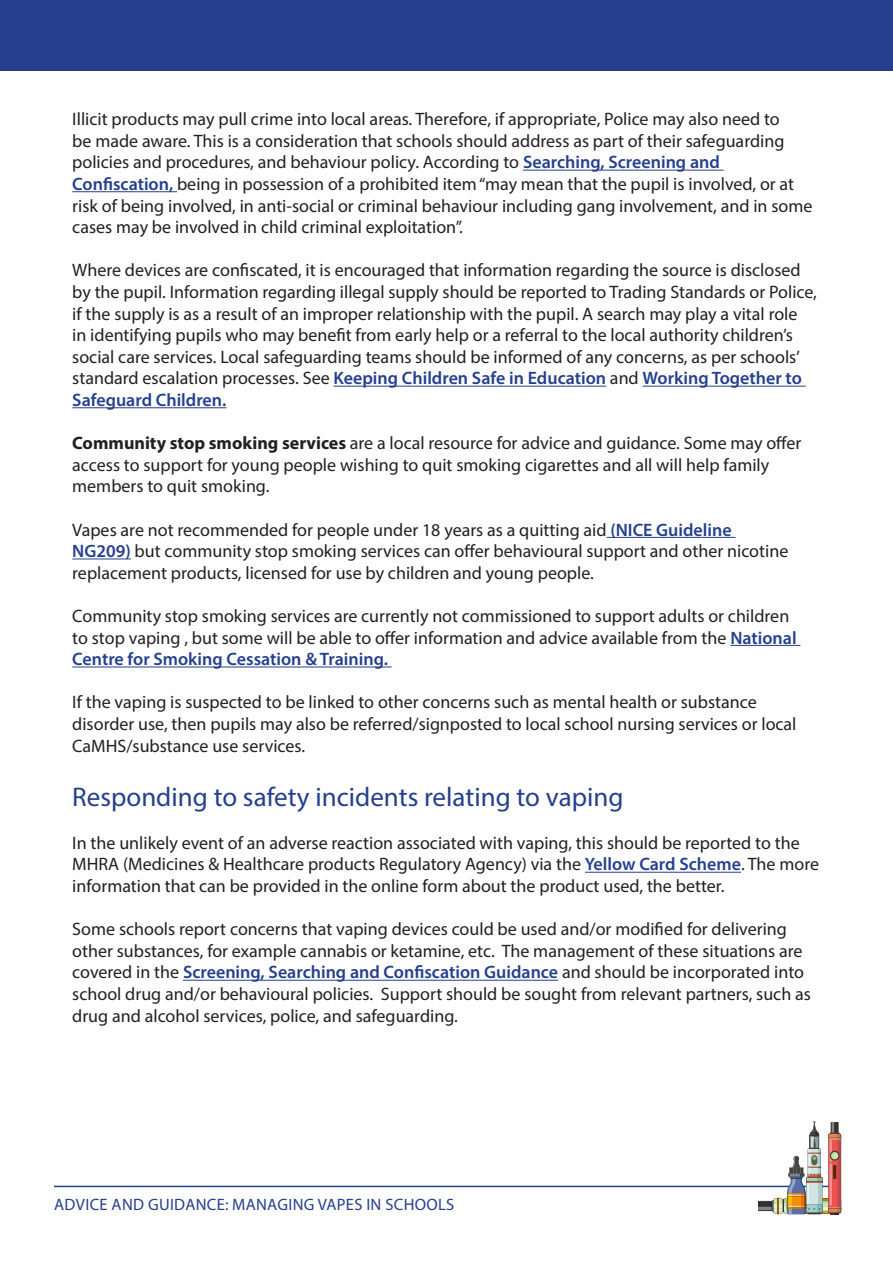
<style>
.page{position:relative;width:893px;height:1263px;background:#fff}
.page>*{position:absolute;margin:0;border:0;box-sizing:border-box;transform-origin:0 0}
.Paragraph_Style_1{font:27px "Myriad Pro";color:#253f8e}
.Paragraph_Style_1-2{font:18px/21.6px "Myriad Pro";color:#231f20}
.t1{font:16.5px "Myriad Pro";letter-spacing:.02em;color:#253f8e}
.s1{font-weight:600;color:#253f8e}
.s2{font-weight:700}
</style>
<div class="page">
<div style="left:0;top:0;width:893px;height:70px;background:#253f8e"></div>
<hr style="left:523px;top:170px;width:201px;height:1px;background:#253f8e">
<hr style="left:72px;top:191px;width:105px;height:1px;background:#253f8e">
<hr style="left:334px;top:386px;width:272px;height:1px;background:#253f8e">
<hr style="left:643px;top:386px;width:163px;height:1px;background:#253f8e">
<hr style="left:72px;top:407px;width:154px;height:1px;background:#253f8e">
<hr style="left:607px;top:537px;width:128px;height:1px;background:#253f8e">
<hr style="left:72px;top:558px;width:59px;height:1px;background:#253f8e">
<hr style="left:730px;top:645px;width:70px;height:1px;background:#253f8e">
<hr style="left:72px;top:666px;width:320px;height:1px;background:#253f8e">
<hr style="left:585px;top:872px;width:156px;height:1px;background:#253f8e">
<hr style="left:183px;top:980px;width:375px;height:1px;background:#253f8e">
<hr style="left:54px;top:1186px;width:785px;height:1px;background:#253f8e">
<svg style="left:759px;top:1121px;width:82px;height:93px"></svg>
<p class="Paragraph_Style_1-2" style="left:72px;top:108px;width:742px">Illicit products may pull crime into local areas. Therefore, if appropriate, Police may also need to<br>be made aware. This is a consideration that schools should address as part of their safeguarding policies and procedures, and behaviour policy. According to <span class="s1">Searching, Screening and Confiscation,</span> being in possession of a prohibited item “may mean that the pupil is involved, or at risk of being involved, in anti-social or criminal behaviour including gang involvement, and in some cases may be involved in child criminal exploitation”.</p>
<p class="Paragraph_Style_1-2" style="left:72px;top:259px;width:746px">Where devices are confiscated, it is encouraged that information regarding the source is disclosed by the pupil. Information regarding illegal supply should be reported to Trading Standards or Police, if the supply is as a result of an improper relationship with the pupil. A search may play a vital role<br>in identifying pupils who may benefit from early help or a referral to the local authority children’s social care services. Local safeguarding teams should be informed of any concerns, as per schools’ standard escalation processes. See <span class="s1">Keeping Children Safe in Education</span> and <span class="s1">Working Together to Safeguard Children.</span></p>
<p class="Paragraph_Style_1-2" style="left:72px;top:432px;width:731px"><span class="s2">Community stop smoking services</span> are a local resource for advice and guidance. Some may offer access to support for young people wishing to quit smoking cigarettes and all will help family members to quit smoking.</p>
<p class="Paragraph_Style_1-2" style="left:72px;top:518px;width:717px">Vapes are not recommended for people under 18 years as a quitting aid <span class="s1">(NICE Guideline<br>NG209)</span> but community stop smoking services can offer behavioural support and other nicotine replacement products, licensed for use by children and young people.</p>
<p class="Paragraph_Style_1-2" style="left:72px;top:605px;width:726px">Community stop smoking services are currently not commissioned to support adults or children to stop vaping , but some will be able to offer information and advice available from the <span class="s1">National<br>Centre for Smoking Cessation &amp; Training.</span></p>
<p class="Paragraph_Style_1-2" style="left:72px;top:691px;width:726px">If the vaping is suspected to be linked to other concerns such as mental health or substance disorder use, then pupils may also be referred/signposted to local school nursing services or local<br>CaMHS/substance use services.</p>
<p class="Paragraph_Style_1" style="left:72px;top:780px;width:553px">Responding to safety incidents relating to vaping</p>
<p class="Paragraph_Style_1-2" style="left:72px;top:832px;width:748px">In the unlikely event of an adverse reaction associated with vaping, this should be reported to the<br>MHRA (Medicines &amp; Healthcare products Regulatory Agency) via the <span class="s1">Yellow Card Scheme</span>. The more information that can be provided in the online form about the product used, the better.</p>
<p class="Paragraph_Style_1-2" style="left:72px;top:918px;width:740px">Some schools report concerns that vaping devices could be used and/or modified for delivering other substances, for example cannabis or ketamine, etc. The management of these situations are covered in the <span class="s1">Screening, Searching and Confiscation Guidance</span> and should be incorporated into school drug and/or behavioural policies. Support should be sought from relevant partners, such as drug and alcohol services, police, and safeguarding.</p>
<p class="t1" style="left:54px;top:1194px;width:402px">ADVICE AND GUIDANCE: MANAGING VAPES IN SCHOOLS</p>
</div>
